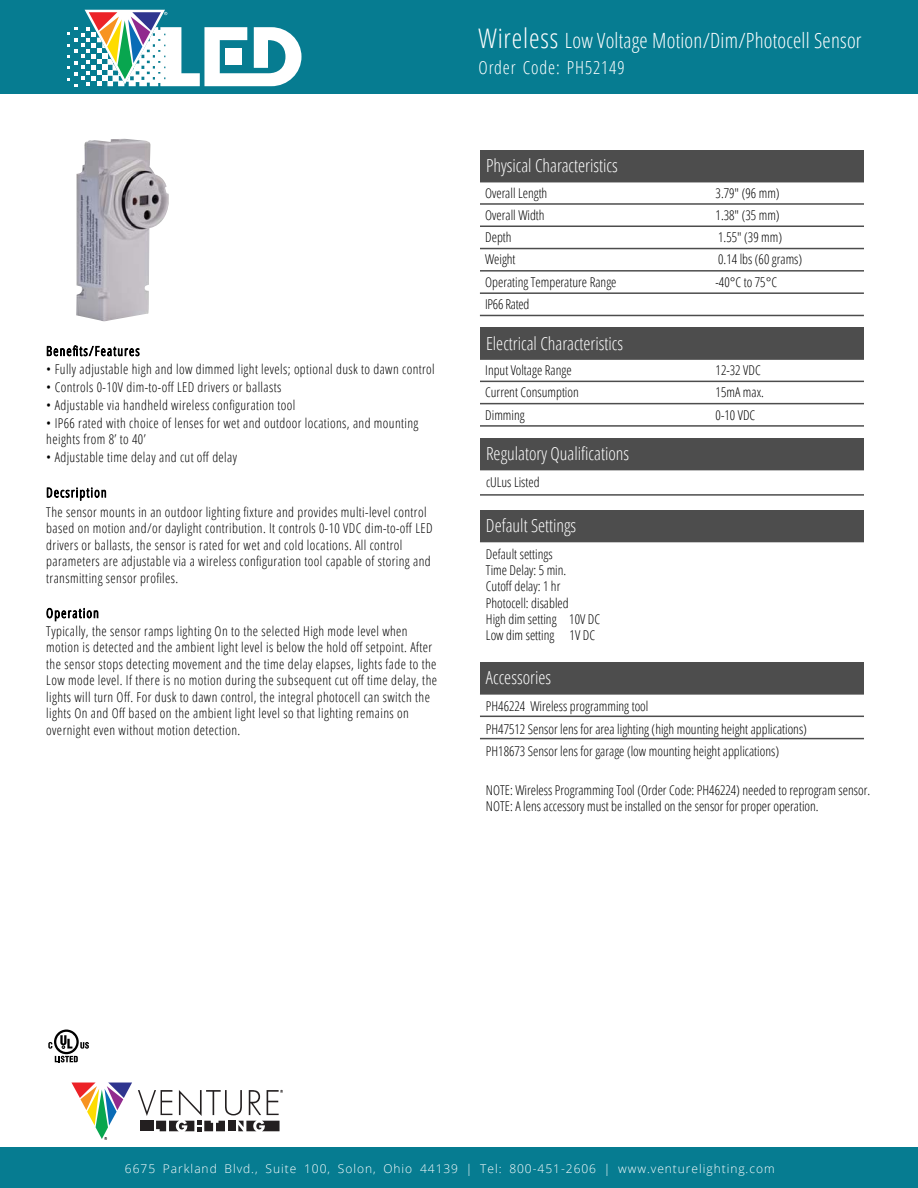
<style>
.page{position:relative;width:918px;height:1188px;background:#fff}
.page>*{position:absolute;margin:0;border:0;box-sizing:border-box;transform-origin:0 0}
.t1{font:300 condensed 21px "Open Sans";letter-spacing:.01em;color:#fff}
.t2{font:300 condensed 18px "Open Sans";color:#fff}
.t3{font:300 condensed 18px "Open Sans";letter-spacing:.05em;color:#fff}
.t4{font:300 condensed 13.5px/16.5px "Open Sans";letter-spacing:.03em;color:#000}
.t5{font:300 condensed 13.5px/16.2px "Open Sans";color:#000}
.t6{font:300 condensed 13.5px "Open Sans";letter-spacing:-.02em;color:#000}
.t7{font:300 condensed 12.9px "Open Sans";letter-spacing:.1em;color:#000}
.t8{font:300 12px "Open Sans";letter-spacing:.08em;color:#fff}
.s1{font-size:27px}
</style>
<div class="page">
<div style="left:0;top:0;width:918px;height:93px;background:#067c91"></div>
<svg style="left:68px;top:10px;width:234px;height:76px"></svg>
<svg style="left:71px;top:1082px;width:212px;height:58px"></svg>
<div style="left:228px;top:1120px;width:7px;height:11px;background:#231f20"></div>
<div style="left:0;top:1147px;width:918px;height:41px;background:#067c91"></div>
<div style="left:480px;top:150px;width:384px;height:32px;background:#4d4d4d"></div>
<hr style="left:480px;top:203px;width:384px;height:2px;background:#4d4d4d">
<hr style="left:480px;top:248px;width:384px;height:1px;background:#4d4d4d">
<hr style="left:480px;top:226px;width:384px;height:1px;background:#4d4d4d">
<hr style="left:480px;top:270px;width:384px;height:2px;background:#4d4d4d">
<div style="left:480px;top:327px;width:384px;height:32px;background:#4d4d4d"></div>
<hr style="left:480px;top:358px;width:384px;height:2px;background:#4d4d4d">
<hr style="left:480px;top:381px;width:384px;height:1px;background:#4d4d4d">
<hr style="left:480px;top:403px;width:384px;height:1px;background:#4d4d4d">
<hr style="left:480px;top:425px;width:384px;height:2px;background:#4d4d4d">
<div style="left:480px;top:438px;width:384px;height:32px;background:#4d4d4d"></div>
<hr style="left:480px;top:494px;width:384px;height:2px;background:#4d4d4d">
<svg style="left:55px;top:1056px;width:23px;height:6px"></svg>
<svg style="left:80px;top:1042px;width:9px;height:7px"></svg>
<svg style="left:54px;top:1030px;width:25px;height:24px"></svg>
<svg style="left:56px;top:1032px;width:20px;height:20px"></svg>
<svg style="left:60px;top:1035px;width:12px;height:14px"></svg>
<svg style="left:48px;top:1042px;width:4px;height:7px"></svg>
<img style="left:76px;top:139px;width:93px;height:182px">
<hr style="left:480px;top:292px;width:384px;height:2px;background:#4d4d4d">
<hr style="left:480px;top:315px;width:384px;height:1px;background:#4d4d4d">
<hr style="left:480px;top:716px;width:384px;height:1px;background:#4d4d4d">
<hr style="left:480px;top:738px;width:384px;height:1px;background:#4d4d4d">
<div style="left:480px;top:510px;width:384px;height:32px;background:#4d4d4d"></div>
<div style="left:480px;top:662px;width:384px;height:32px;background:#4d4d4d"></div>
<hr style="left:480px;top:693px;width:384px;height:2px;background:#4d4d4d">
<h1 class="t1" style="left:478px;top:25px;width:385px"><span class="s1">Wireless</span> Low Voltage Motion/Dim/Photocell Sensor</h1>
<h2 class="t3" style="left:478px;top:55px;width:148px">Order Code: PH52149</h2>
<h2 class="t2" style="left:486px;top:153px;width:133px">Physical Characteristics</h2>
<p class="t5" style="left:485px;top:184px;width:64px">Overall Length</p>
<p class="t4" style="left:485px;top:229px;width:28px">Depth</p>
<p class="t4" style="left:718px;top:229px;width:66px">1.55" (39 mm)</p>
<p class="t4" style="left:716px;top:184px;width:66px">3.79" (96 mm)</p>
<p class="t5" style="left:485px;top:207px;width:61px">Overall Width</p>
<p class="t4" style="left:716px;top:206px;width:66px">1.38" (35 mm)</p>
<p class="t4" style="left:485px;top:251px;width:32px">Weight</p>
<p class="t5" style="left:718px;top:251px;width:86px">0.14 lbs (60 grams)</p>
<p class="t5" style="left:485px;top:274px;width:133px">Operating Temperature Range</p>
<p class="t4" style="left:716px;top:273px;width:63px">-40°C to 75°C</p>
<p class="t7" style="left:46px;top:342px;width:95px">Benefits/Features</p>
<p class="t4" style="left:46px;top:360px;width:390px">• Fully adjustable high and low dimmed light levels; optional dusk to dawn control</p>
<p class="t4" style="left:46px;top:378px;width:237px">• Controls 0-10V dim-to-off LED drivers or ballasts</p>
<p class="t4" style="left:46px;top:396px;width:251px">• Adjustable via handheld wireless configuration tool</p>
<p class="t4" style="left:46px;top:414px;width:374px">• IP66 rated with choice of lenses for wet and outdoor locations, and mounting heights from 8’ to 40’</p>
<p class="t4" style="left:46px;top:449px;width:192px">• Adjustable time delay and cut off delay</p>
<p class="t7" style="left:46px;top:483px;width:62px">Decsription</p>
<p class="t4" style="left:46px;top:503px;width:388px">The sensor mounts in an outdoor lighting fixture and provides multi-level control based on motion and/or daylight contribution. It controls 0-10 VDC dim-to-off LED drivers or ballasts, the sensor is rated for wet and cold locations. All control parameters are adjustable via a wireless configuration tool capable of storing and transmitting sensor profiles.</p>
<p class="t7" style="left:46px;top:604px;width:54px">Operation</p>
<p class="t4" style="left:46px;top:622px;width:392px">Typically, the sensor ramps lighting On to the selected High mode level when motion is detected and the ambient light level is below the hold off setpoint. After the sensor stops detecting movement and the time delay elapses, lights fade to the Low mode level. If there is no motion during the subsequent cut off time delay, the lights will turn Off. For dusk to dawn control, the integral photocell can switch the lights On and Off based on the ambient light level so that lighting remains on overnight even without motion detection.</p>
<p class="t6" style="left:485px;top:295px;width:46px">IP66 Rated</p>
<h2 class="t2" style="left:486px;top:330px;width:139px">Electrical Characteristics</h2>
<p class="t5" style="left:485px;top:362px;width:88px">Input Voltage Range</p>
<p class="t4" style="left:716px;top:362px;width:47px">12-32 VDC</p>
<p class="t5" style="left:485px;top:384px;width:95px">Current Consumption</p>
<p class="t4" style="left:716px;top:384px;width:50px">15mA max.</p>
<p class="t5" style="left:485px;top:406px;width:41px">Dimming</p>
<p class="t4" style="left:716px;top:406px;width:41px">0-10 VDC</p>
<h2 class="t2" style="left:486px;top:441px;width:145px">Regulatory Qualifications</h2>
<p class="t5" style="left:486px;top:474px;width:55px">cULus Listed</p>
<h2 class="t2" style="left:486px;top:513px;width:92px">Default Settings</h2>
<p class="t5" style="left:486px;top:546px;width:116px">Default settings<br>Time Delay: 5 min.<br>Cutoff delay: 1 hr<br>Photocell: disabled<br>High dim setting 10V DC<br>Low dim setting 1V DC</p>
<h2 class="t2" style="left:486px;top:665px;width:67px">Accessories</h2>
<p class="t5" style="left:486px;top:695px;width:323px;line-height:22.2px">PH46224 Wireless programming tool<br>PH47512 Sensor lens for area lighting (high mounting height applications)<br>PH18673 Sensor lens for garage (low mounting height applications)</p>
<p class="t5" style="left:486px;top:781px;width:386px">NOTE: Wireless Programming Tool (Order Code: PH46224) needed to reprogram sensor.<br>NOTE: A lens accessory must be installed on the sensor for proper operation.</p>
<p class="t8" style="left:125px;top:1160px;width:651px">6675 Parkland Blvd., Suite 100, Solon, Ohio 44139 | Tel: 800-451-2606 | www.venturelighting.com</p>
</div>
